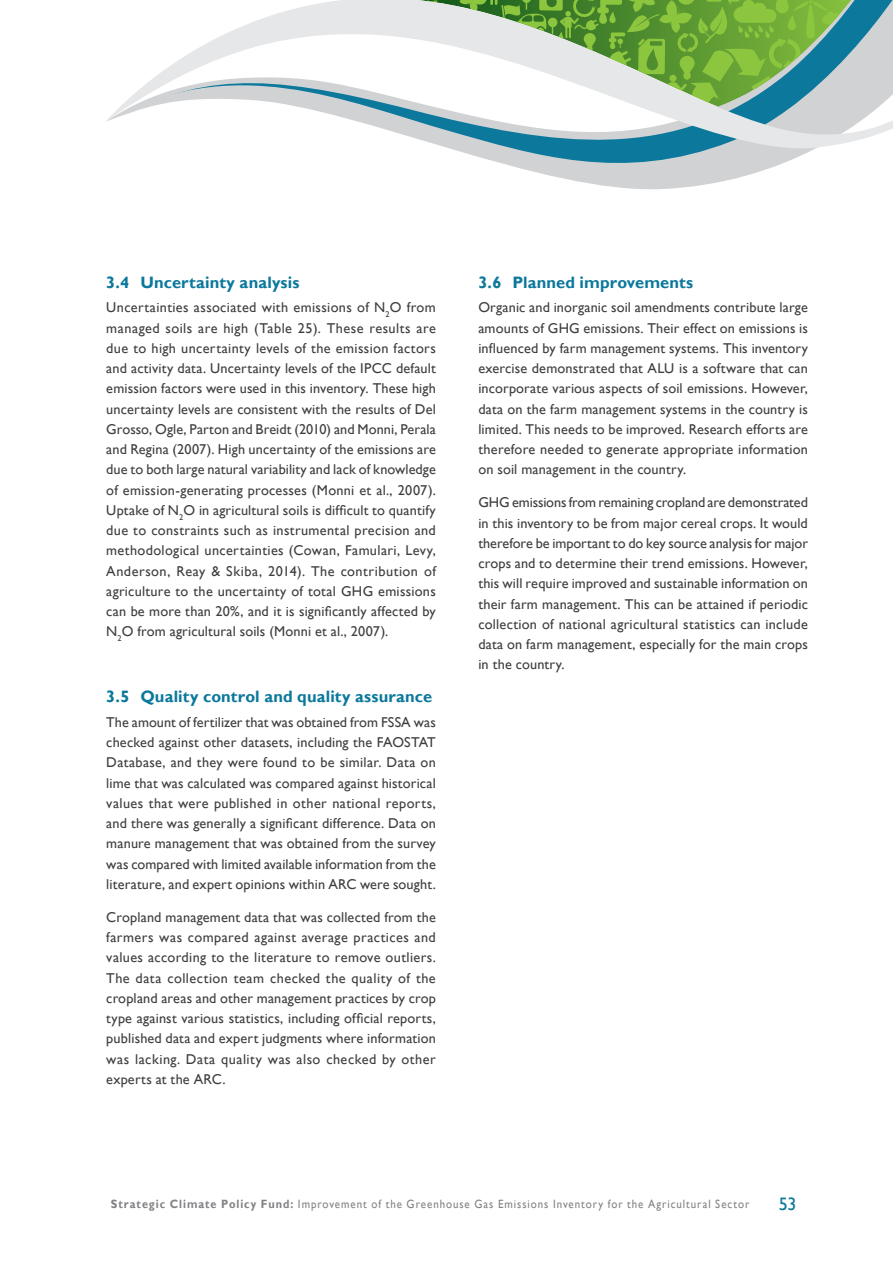
<style>
.page{position:relative;width:893px;height:1263px;background:#fff}
.page>*{position:absolute;margin:0;border:0;box-sizing:border-box;transform-origin:0 0}
.t1{font:18px "Gill Sans";color:#0b789c}
.B_Head_Cor{font:700 16.5px "Gill Sans";letter-spacing:.01em;color:#0b789c}
.Body_Text_Cor{font:14.25px/20.2px "Gill Sans";letter-spacing:.015em;color:#3e3e3f;text-align:justify}
.t2{font:12px "Gill Sans";letter-spacing:.085em;color:#808285;scale:.91 1}
.s1{font-weight:700}
</style>
<div class="page">
<svg style="left:505px;top:164px;width:275px;height:26px;fill:#d1d2d4"></svg>
<svg style="left:483px;top:158px;width:312px;height:6px;background:#acc2cb"></svg>
<svg style="left:106px;top:0;width:787px;height:158px"></svg>
<p class="B_Head_Cor" style="left:106px;top:272px;width:195px">3.4 Uncertainty analysis</p>
<p class="Body_Text_Cor" style="left:106px;top:298px;width:331px">Uncertainties associated with emissions of N<sub>2</sub>O from managed soils are high (Table 25). These results are due to high uncertainty levels of the emission factors and activity data. Uncertainty levels of the IPCC default emission factors were used in this inventory. These high uncertainty levels are consistent with the results of Del Grosso, Ogle, Parton and Breidt (2010) and Monni, Perala and Regina (2007). High uncertainty of the emissions are due to both large natural variability and lack of knowledge of emission-generating processes (Monni et al., 2007).<br>Uptake of N<sub>2</sub>O in agricultural soils is difficult to quantify due to constraints such as instrumental precision and methodological uncertainties (Cowan, Famulari, Levy, Anderson, Reay &amp; Skiba, 2014). The contribution of agriculture to the uncertainty of total GHG emissions can be more than 20%, and it is significantly affected by N<sub>2</sub>O from agricultural soils (Monni et al., 2007).</p>
<p class="B_Head_Cor" style="left:106px;top:687px;width:327px">3.5 Quality control and quality assurance</p>
<p class="Body_Text_Cor" style="left:106px;top:712px;width:331px">The amount of fertilizer that was obtained from FSSA was checked against other datasets, including the FAOSTAT Database, and they were found to be similar. Data on lime that was calculated was compared against historical values that were published in other national reports, and there was generally a significant difference. Data on manure management that was obtained from the survey was compared with limited available information from the literature, and expert opinions within ARC were sought.</p>
<p class="Body_Text_Cor" style="left:106px;top:907px;width:331px">Cropland management data that was collected from the farmers was compared against average practices and values according to the literature to remove outliers.<br>The data collection team checked the quality of the cropland areas and other management practices by crop type against various statistics, including official reports, published data and expert judgments where information was lacking. Data quality was also checked by other experts at the ARC.</p>
<p class="B_Head_Cor" style="left:478px;top:272px;width:216px">3.6 Planned improvements</p>
<p class="Body_Text_Cor" style="left:478px;top:298px;width:331px">Organic and inorganic soil amendments contribute large amounts of GHG emissions. Their effect on emissions is influenced by farm management systems. This inventory exercise demonstrated that ALU is a software that can incorporate various aspects of soil emissions. However, data on the farm management systems in the country is limited. This needs to be improved. Research efforts are therefore needed to generate appropriate information on soil management in the country.</p>
<p class="Body_Text_Cor" style="left:478px;top:493px;width:331px">GHG emissions from remaining cropland are demonstrated in this inventory to be from major cereal crops. It would therefore be important to do key source analysis for major crops and to determine their trend emissions. However, this will require improved and sustainable information on their farm management. This can be attained if periodic collection of national agricultural statistics can include data on farm management, especially for the main crops in the country.</p>
<p class="t2" style="left:111px;top:1197px;width:703px"><span class="s1">Strategic Climate Policy Fund:</span> Improvement of the Greenhouse Gas Emissions Inventory for the Agricultural Sector</p>
<p class="t1" style="left:779px;top:1193px;width:19px">53</p>
</div>
